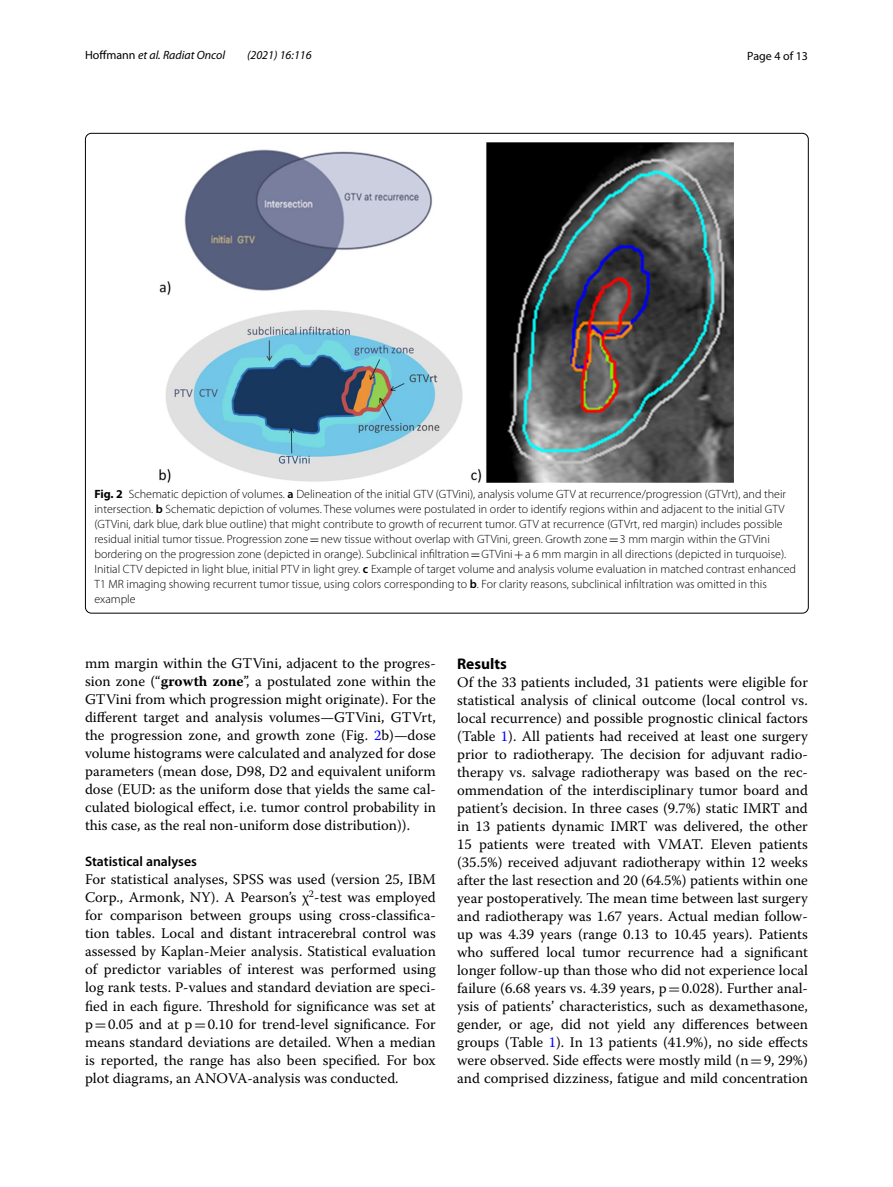
<style>
.page{position:relative;width:893px;height:1187px;background:#fff}
.page>*{position:absolute;margin:0;border:0;box-sizing:border-box;transform-origin:0 0}
.t1{font:700 15.45px "Myriad Pro";color:#000}
.t2{font:14.7px/18px "Warnock Pro";color:#000;text-align:justify}
.t3{font:600 13.8px "Myriad Pro";color:#000}
.t4{font:300 12px/15px "Myriad Pro";color:#000}
.t5{font:italic 12px "Myriad Pro";color:#000}
.t6{font:12px "Myriad Pro";color:#000}
.s1{font-style:normal}
.s2{font-weight:700}
.s3{font-weight:600}
.s4{font-family:"MTSY";font-weight:400}
.s5{color:#00f}
.s6{font-family:"MTSY"}
</style>
<div class="page">
<img style="left:160px;top:142px;width:574px;height:340px">
<p class="t5" style="left:85px;top:48px;width:142px"><span class="s1">Hoffmann</span> et al. Radiat Oncol</p>
<p class="t5" style="left:247px;top:48px;width:66px">(2021) 16:116</p>
<p class="t6" style="left:747px;top:48px;width:62px">Page 4 of 13</p>
<p class="t4" style="left:94px;top:486px;width:703px"><span class="s2">Fig. 2</span> Schematic depiction of volumes. <span class="s3">a</span> Delineation of the initial GTV (GTVini), analysis volume GTV at recurrence/progression (GTVrt), and their intersection. <span class="s3">b</span> Schematic depiction of volumes. These volumes were postulated in order to identify regions within and adjacent to the initial GTV (GTVini, dark blue, dark blue outline) that might contribute to growth of recurrent tumor. GTV at recurrence (GTVrt, red margin) includes possible residual initial tumor tissue. Progression zone<span class="s4">=</span>new tissue without overlap with GTVini, green. Growth zone<span class="s4">=</span>3 mm margin within the GTVini bordering on the progression zone (depicted in orange). Subclinical infiltration<span class="s4">=</span>GTVini<span class="s4">+</span>a 6 mm margin in all directions (depicted in turquoise).<br>Initial CTV depicted in light blue, initial PTV in light grey. <span class="s3">c</span> Example of target volume and analysis volume evaluation in matched contrast enhanced T1 MR imaging showing recurrent tumor tissue, using colors corresponding to <span class="s3">b</span>. For clarity reasons, subclinical infiltration was omitted in this example</p>
<p class="t2" style="left:85px;top:654px;width:352px">mm margin within the GTVini, adjacent to the progres&shy;sion zone (“<span class="s2">growth zone</span>”, a postulated zone within the GTVini from which progression might originate). For the different target and analysis volumes—GTVini, GTVrt, the progression zone, and growth zone (Fig. <span class="s5">2</span>b)—dose volume histograms were calculated and analyzed for dose parameters (mean dose, D98, D2 and equivalent uniform dose (EUD: as the uniform dose that yields the same cal&shy;culated biological effect, i.e. tumor control probability in this case, as the real non-uniform dose distribution)).</p>
<p class="t3" style="left:85px;top:853px;width:113px">Statistical analyses</p>
<p class="t2" style="left:85px;top:870px;width:352px">For statistical analyses, SPSS was used (version 25, IBM Corp., Armonk, NY). A Pearson’s χ<sup>2</sup>-test was employed for comparison between groups using cross-classifica&shy;tion tables. Local and distant intracerebral control was assessed by Kaplan-Meier analysis. Statistical evaluation of predictor variables of interest was performed using log rank tests. P-values and standard deviation are speci&shy;fied in each figure. Threshold for significance was set at p<span class="s6">=</span>0.05 and at p<span class="s6">=</span>0.10 for trend-level significance. For means standard deviations are detailed. When a median is reported, the range has also been specified. For box plot diagrams, an ANOVA-analysis was conducted.</p>
<p class="t1" style="left:457px;top:653px;width:51px">Results</p>
<p class="t2" style="left:457px;top:673px;width:352px">Of the 33 patients included, 31 patients were eligible for statistical analysis of clinical outcome (local control vs. local recurrence) and possible prognostic clinical factors (Table <span class="s5">1</span>). All patients had received at least one surgery prior to radiotherapy. The decision for adjuvant radio&shy;therapy vs. salvage radiotherapy was based on the rec&shy;ommendation of the interdisciplinary tumor board and patient’s decision. In three cases (9.7%) static IMRT and in 13 patients dynamic IMRT was delivered, the other 15 patients were treated with VMAT. Eleven patients (35.5%) received adjuvant radiotherapy within 12 weeks after the last resection and 20 (64.5%) patients within one year postoperatively. The mean time between last surgery and radiotherapy was 1.67 years. Actual median follow&shy;up was 4.39 years (range 0.13 to 10.45 years). Patients who suffered local tumor recurrence had a significant longer follow-up than those who did not experience local failure (6.68 years vs. 4.39 years, p<span class="s6">=</span>0.028). Further anal&shy;ysis of patients’ characteristics, such as dexamethasone, gender, or age, did not yield any differences between groups (Table <span class="s5">1</span>). In 13 patients (41.9%), no side effects were observed. Side effects were mostly mild (n<span class="s6">=</span>9, 29%) and comprised dizziness, fatigue and mild concentration</p>
</div>
